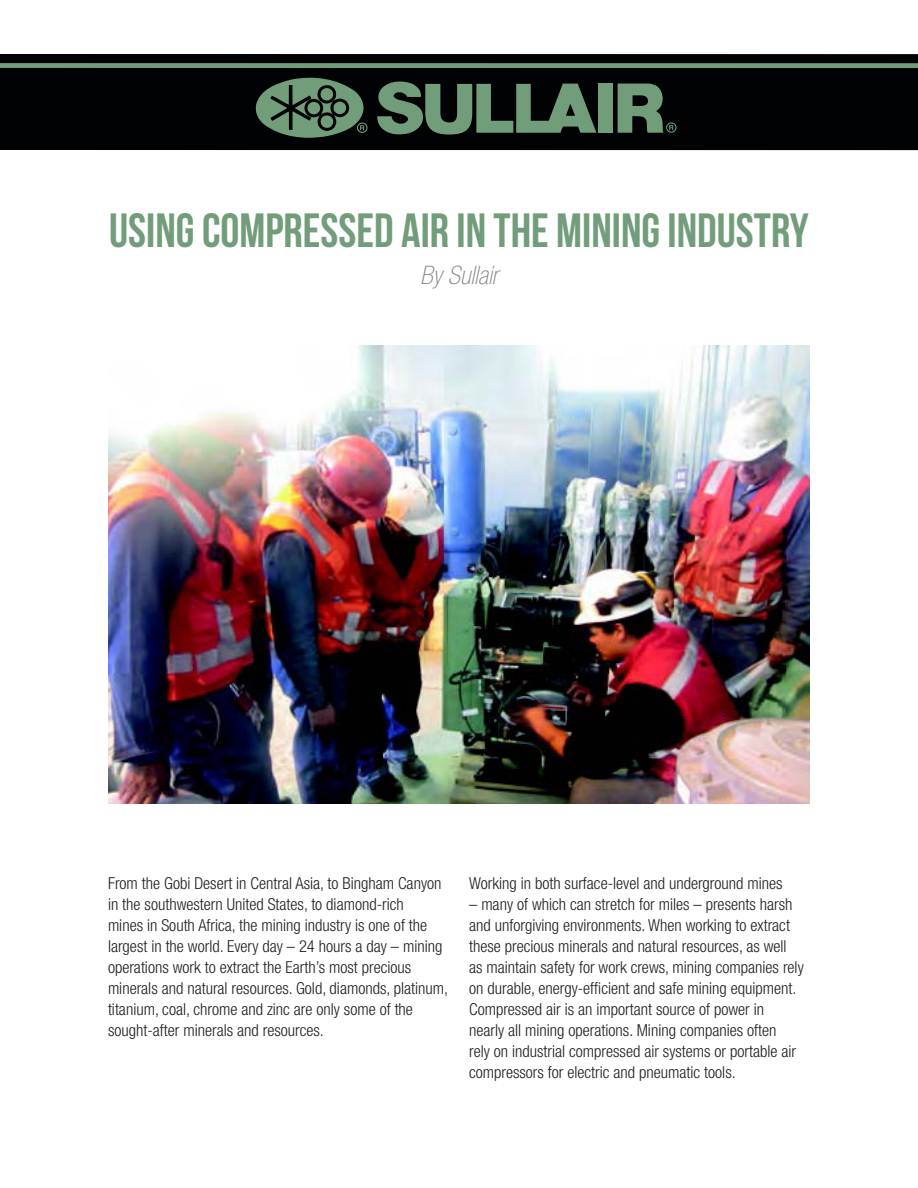
<style>
.page{position:relative;width:918px;height:1188px;background:#fff}
.page>*{position:absolute;margin:0;border:0;box-sizing:border-box;transform-origin:0 0}
.t1{font:700 48px "Bebas Neue";color:#729d7a}
.t2{font:italic 100 condensed 25.5px "Helvetica Neue LT Std";color:#808285}
.Body_Copy{font:300 condensed 16.5px/21px "Helvetica Neue LT Std";color:#231f20}
</style>
<div class="page">
<div style="left:0;top:63px;width:918px;height:5px;background:#729d7a"></div>
<div style="left:0;top:68px;width:918px;height:82px;background:#010203"></div>
<div style="left:0;top:54px;width:918px;height:9px;background:#010203"></div>
<svg style="left:618px;top:84px;width:59px;height:49px"></svg>
<svg style="left:377px;top:81px;width:219px;height:54px"></svg>
<svg style="left:255px;top:77px;width:112px;height:61px"></svg>
<div style="left:598px;top:84px;width:15px;height:49px;background:#729d7a"></div>
<img style="left:108px;top:345px;width:702px;height:459px">
<p class="t1" style="left:109px;top:204px;width:701px">USING COMPRESSED AIR IN THE MINING INDUSTRY</p>
<p class="t2" style="left:420px;top:261px;width:79px">By Sullair</p>
<p class="Body_Copy" style="left:108px;top:873px;width:342px">From the Gobi Desert in Central Asia, to Bingham Canyon in the southwestern United States, to diamond-rich<br>mines in South Africa, the mining industry is one of the largest in the world. Every day – 24 hours a day – mining operations work to extract the Earth’s most precious minerals and natural resources. Gold, diamonds, platinum, titanium, coal, chrome and zinc are only some of the sought-after minerals and resources.</p>
<p class="Body_Copy" style="left:469px;top:873px;width:315px">Working in both surface-level and underground mines</p>
<p class="Body_Copy" style="left:469px;top:894px;width:336px">– many of which can stretch for miles – presents harsh and unforgiving environments. When working to extract these precious minerals and natural resources, as well as maintain safety for work crews, mining companies rely on durable, energy-efficient and safe mining equipment.<br>Compressed air is an important source of power in<br>nearly all mining operations. Mining companies often<br>rely on industrial compressed air systems or portable air compressors for electric and pneumatic tools.</p>
</div>
